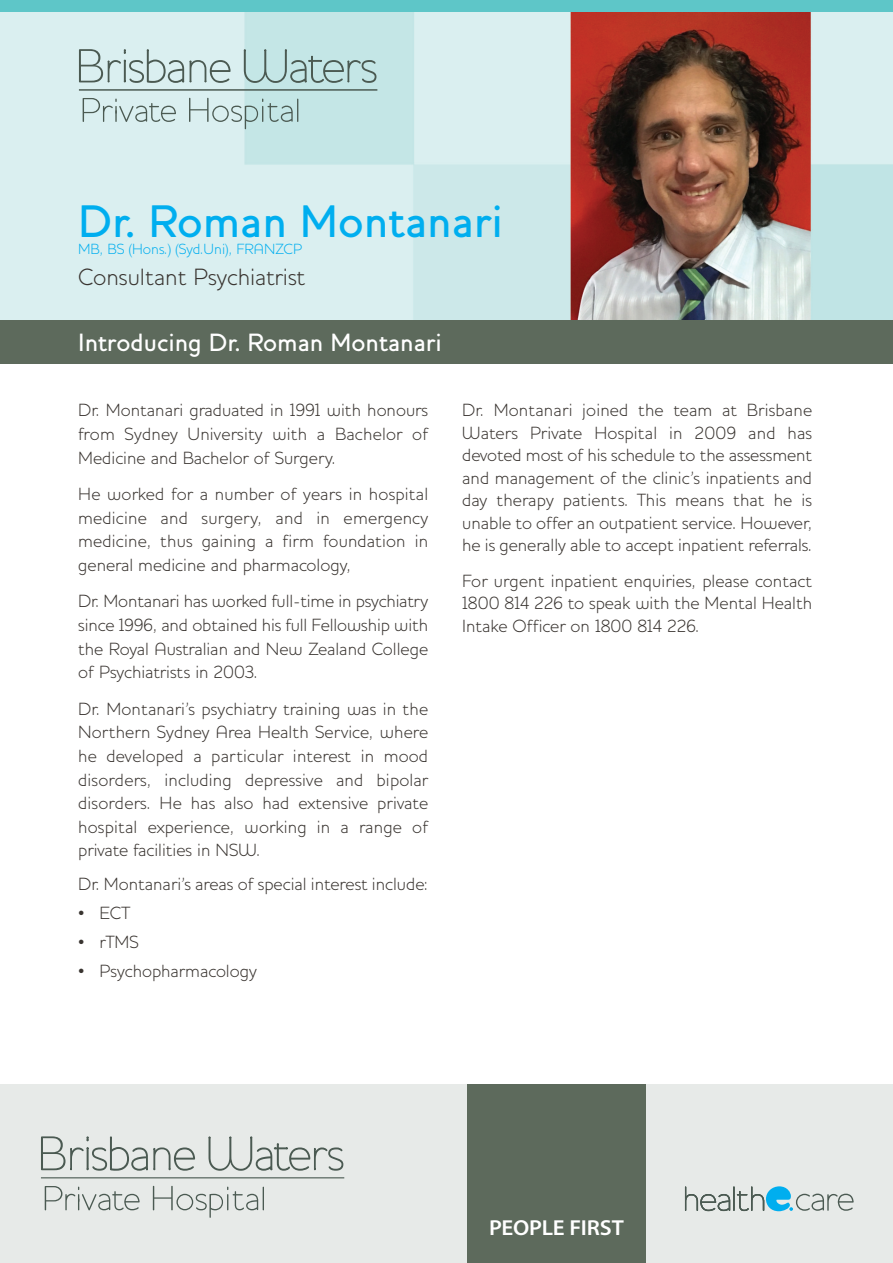
<style>
.page{position:relative;width:893px;height:1263px;background:#fff}
.page>*{position:absolute;margin:0;border:0;box-sizing:border-box;transform-origin:0 0}
.t1{font:500 46.5px "Houschka";color:#00aeef}
.t2{font:500 25.5px "Houschka";color:#fff}
.t3{font:300 24px "Houschka";color:#393430}
.t4{font:600 21.75px "Myriad Pro";letter-spacing:-.01em;color:#fff;scale:1.06 1}
.t5{font:300 18px/23.7px "Houschka";color:#393430;text-align:justify}
.t6{font:300 15px "Houschka";color:#00aeef}
</style>
<div class="page">
<div style="left:0;top:1084px;width:893px;height:179px;background:#e7eae8"></div>
<div style="left:467px;top:1084px;width:179px;height:179px;background:#5d6a5c"></div>
<hr style="left:733px;top:1186px;width:2px;height:25px;background:#4b5a52">
<svg style="left:685px;top:1186px;width:45px;height:25px"></svg>
<svg style="left:737px;top:1186px;width:117px;height:25px"></svg>
<hr style="left:41px;top:1177px;width:303px;height:1px;background:#4b5a52">
<svg style="left:153px;top:1186px;width:111px;height:32px"></svg>
<svg style="left:45px;top:1186px;width:95px;height:24px"></svg>
<svg style="left:41px;top:1136px;width:154px;height:35px"></svg>
<svg style="left:209px;top:1136px;width:134px;height:35px"></svg>
<img style="left:1px;top:12px;width:892px;height:308px">
<div style="left:0;top:0;width:893px;height:12px;background:#5ec6c8"></div>
<hr style="left:79px;top:89px;width:298px;height:2px;background:#4b5a52">
<svg style="left:189px;top:98px;width:109px;height:31px;background:#bed8d7"></svg>
<svg style="left:83px;top:98px;width:93px;height:24px;background:#c2d6d6"></svg>
<svg style="left:79px;top:49px;width:105px;height:34px;background:#bdd1d0"></svg>
<svg style="left:190px;top:60px;width:41px;height:23px"></svg>
<svg style="left:244px;top:49px;width:132px;height:34px;background:#afcdcc"></svg>
<div style="left:0;top:320px;width:893px;height:44px;background:#5d6a5c"></div>
<h1 class="t1" style="left:78px;top:205px;width:426px">Dr. Roman Montanari</h1>
<p class="t6" style="left:78px;top:244px;width:225px">MB, BS (Hons.) (Syd.Uni), FRANZCP</p>
<h3 class="t3" style="left:78px;top:268px;width:229px">Consultant Psychiatrist</h3>
<h2 class="t2" style="left:78px;top:334px;width:365px">Introducing Dr. Roman Montanari</h2>
<p class="t5" style="left:78px;top:401px;width:352px">Dr. Montanari graduated in 1991 with honours from Sydney University with a Bachelor of Medicine and Bachelor of Surgery.</p>
<p class="t5" style="left:78px;top:484px;width:351px">He worked for a number of years in hospital medicine and surgery, and in emergency medicine, thus gaining a firm foundation in general medicine and pharmacology,</p>
<p class="t5" style="left:78px;top:591px;width:351px">Dr. Montanari has worked full-time in psychiatry since 1996, and obtained his full Fellowship with the Royal Australian and New Zealand College of Psychiatrists in 2003.</p>
<p class="t5" style="left:78px;top:699px;width:352px">Dr. Montanari's psychiatry training was in the Northern Sydney Area Health Service, where he developed a particular interest in mood disorders, including depressive and bipolar disorders. He has also had extensive private hospital experience, working in a range of private facilities in NSW.</p>
<p class="t5" style="left:78px;top:874px;width:351px">Dr. Montanari’s areas of special interest include:</p>
<p class="t5" style="left:78px;top:903px;width:53px">• ECT</p>
<p class="t5" style="left:78px;top:932px;width:62px">• rTMS</p>
<p class="t5" style="left:78px;top:961px;width:180px">• Psychopharmacology</p>
<p class="t5" style="left:462px;top:401px;width:351px;line-height:22.5px">Dr. Montanari joined the team at Brisbane Waters Private Hospital in 2009 and has devoted most of his schedule to the assessment and management of the clinic's inpatients and day therapy patients. This means that he is unable to offer an outpatient service. However, he is generally able to accept inpatient referrals.</p>
<p class="t5" style="left:462px;top:571px;width:351px;line-height:22.5px">For urgent inpatient enquiries, please contact 1800 814 226 to speak with the Mental Health Intake Officer on 1800 814 226.</p>
<p class="t4" style="left:489px;top:1215px;width:129px">PEOPLE FIRST</p>
</div>
